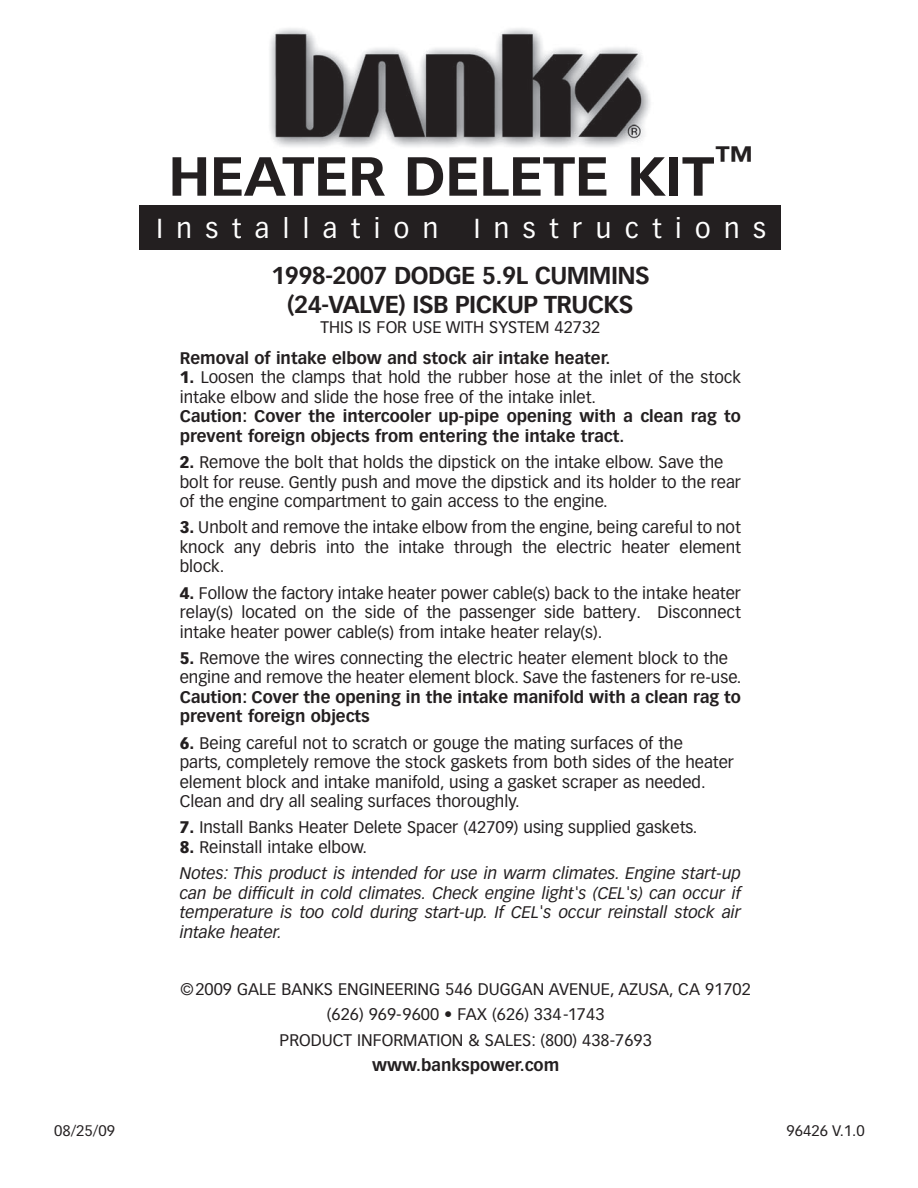
<style>
.page{position:relative;width:918px;height:1188px;background:#fff}
.page>*{position:absolute;margin:0;border:0;box-sizing:border-box;transform-origin:0 0}
.t1{font:700 54px "Vectora LT Std";letter-spacing:-.01em;color:#231f20;scale:1.08 1}
.t2{font:27px "Vectora LT Std";letter-spacing:.5em;color:#fff}
.t3{font:700 24px/28.8px "Vectora LT Std";letter-spacing:-.025em;color:#231f20;text-align:center}
.t4{font:16.5px/19.5px "Vectora LT Std";color:#231f20}
.t5{font:700 16.5px/19.5px "Vectora LT Std";color:#231f20}
.t6{font:italic 16.5px/19.5px "Vectora LT Std";color:#231f20}
.t7{font:15px "Vectora LT Std";color:#231f20}
.s1{font-weight:900}
.s2{font-weight:900;font-style:normal}
.s3{font-style:normal}
</style>
<div class="page">
<img style="left:269px;top:28px;width:381px;height:119px">
<div style="left:140px;top:206px;width:642px;height:44px;background:#231f20"></div>
<h1 class="t1" style="left:168px;top:144px;width:544px">Heater Delete Kit<sup>™</sup></h1>
<h2 class="t2" style="left:156px;top:212px;width:284px">I nstallation</h2>
<h2 class="t2" style="left:474px;top:212px;width:294px">I nstructions</h2>
<h3 class="t3" style="left:271px;top:261px;width:380px">1998-2007 Dodge 5.9L Cummins (24-valve) IS B Pickup Trucks</h3>
<p class="t4" style="left:321px;top:317px;width:17px">this</p>
<p class="t4" style="left:358px;top:317px;width:244px">is for use with system 42732</p>
<p class="t5" style="left:180px;top:348px;width:432px">Removal of intake elbow and stock air intake heater.</p>
<p class="t4" style="left:180px;top:368px;width:563px"><span class="s1">1.</span> Loosen the clamps that hold the rubber hose at the inlet of the stock intake elbow and slide the hose free of the intake inlet.</p>
<p class="t5" style="left:180px;top:407px;width:563px">Caution: Cover the intercooler up-pipe opening with a clean rag to prevent foreign objects from entering the intake tract.</p>
<p class="t4" style="left:180px;top:453px;width:563px"><span class="s1">2.</span> Remove the bolt that holds the dipstick on the intake elbow. Save the bolt for reuse. Gently push and move the dipstick and its holder to the rear of the engine compartment to gain access to the engine.</p>
<p class="t4" style="left:180px;top:518px;width:563px;text-align:justify"><span class="s1">3.</span> Unbolt and remove the intake elbow from the engine, being careful to not knock any debris into the intake through the electric heater element block.</p>
<p class="t4" style="left:180px;top:583px;width:563px;text-align:justify"><span class="s1">4.</span> Follow the factory intake heater power cable(s) back to the intake heater relay(s) located on the side of the passenger side battery. Disconnect intake heater power cable(s) from intake heater relay(s).</p>
<p class="t4" style="left:180px;top:648px;width:563px"><span class="s1">5.</span> Remove the wires connecting the electric heater element block to the engine and remove the heater element block. Save the fasteners for re-use.</p>
<p class="t5" style="left:180px;top:687px;width:563px">Caution: Cover the opening in the intake manifold with a clean rag to prevent foreign objects</p>
<p class="t4" style="left:180px;top:733px;width:556px"><span class="s1">6.</span> Being careful not to scratch or gouge the mating surfaces of the<br>parts, completely remove the stock gaskets from both sides of the heater element block and intake manifold, using a gasket scraper as needed.<br>Clean and dry all sealing surfaces thoroughly.</p>
<p class="t4" style="left:180px;top:818px;width:519px"><span class="s1">7.</span> Install Banks Heater Delete Spacer (42709) using supplied gaskets.</p>
<p class="t6" style="left:180px;top:834px;width:563px;line-height:26.2px"><span class="s2">8.</span> <span class="s3">Reinstall intake elbow.<br></span>Notes: This product is intended for use in warm climates. Engine start-up</p>
<p class="t6" style="left:180px;top:883px;width:563px;text-align:justify">can be difficult in cold climates. Check engine light's (CEL's) can occur if temperature is too cold during start-up. If CEL's occur reinstall stock air intake heater.</p>
<p class="t4" style="left:181px;top:976px;width:572px;line-height:25.5px;text-align:center">©2009 gale banks engineering 546 duggan avenue, azusa, ca 91702 (626) 969-9600 • fax (626) 334-1743<br>Product Information &amp; Sales: (800) 438-7693</p>
<p class="t5" style="left:372px;top:1056px;width:189px">www.bankspower.com</p>
<p class="t7" style="left:54px;top:1122px;width:63px">08/25/09</p>
<p class="t7" style="left:787px;top:1122px;width:80px">96426 v.1.0</p>
</div>
